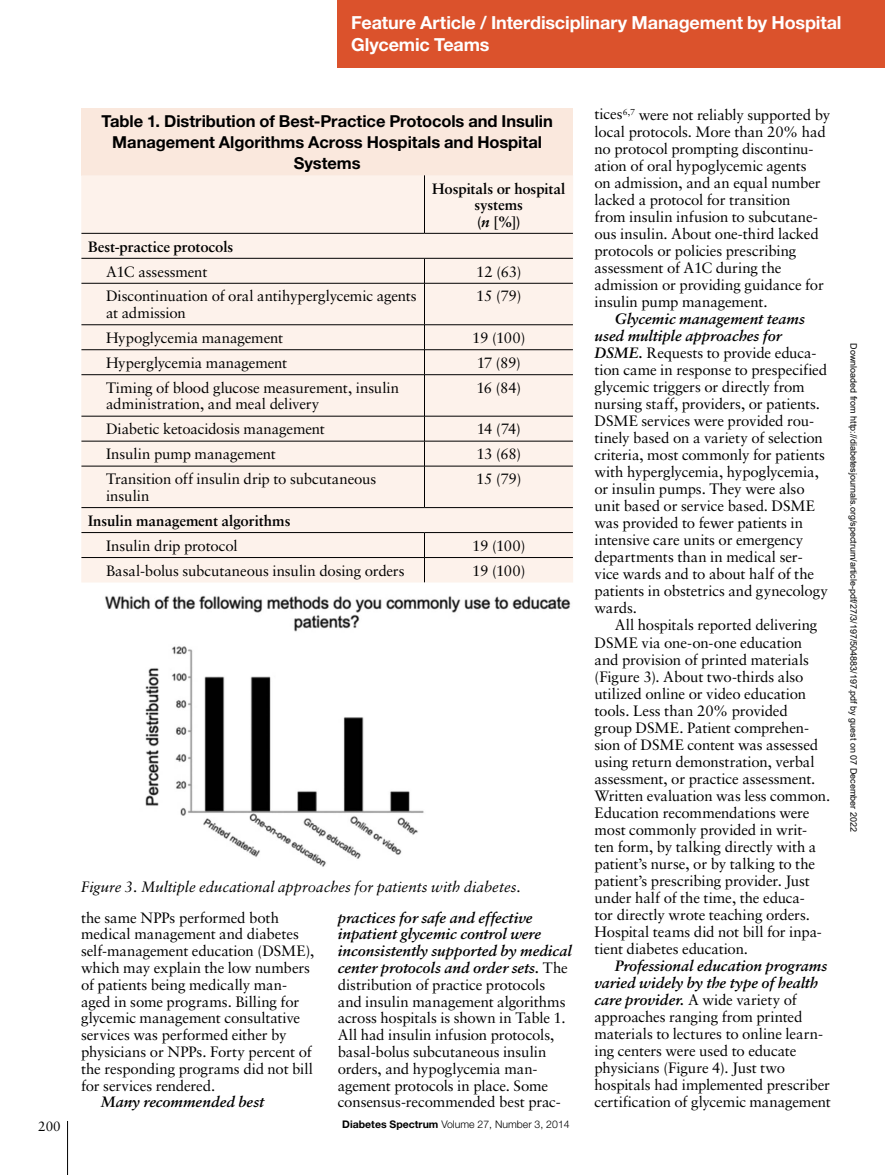
<style>
.page{position:relative;width:885px;height:1175px;background:#fff}
.page>*{position:absolute;margin:0;border:0;box-sizing:border-box;transform-origin:0 0}
.t1{font:700 18px/21.6px "Helvetica Neue LT Std";letter-spacing:-.005em;color:#fff}
.t2{font:700 16.5px/21px "Helvetica Neue LT Std";letter-spacing:-.005em;color:#000;text-align:center}
.t3{font:15px/17.1px "Sabon LT Std";letter-spacing:-.01em;color:#000}
.t4{font:700 15px/16.5px "Sabon LT Std";letter-spacing:-.005em;color:#000;text-align:center}
.t5{font:italic 15px "Sabon LT Std";color:#000}
.t6{font:italic 700 15px "Sabon LT Std";color:#000}
.t7{font:13.5px "Sabon LT Std";color:#000}
.t8{font:300 10.5px "Helvetica Neue LT Std";color:#000}
.t9{font:9px "Arial";color:#000}
.s1{font-style:italic}
.s2{font-weight:700;font-style:italic}
.s3{font-weight:700}
</style>
<div class="page">
<hr style="left:67px;top:1120px;width:1px;height:54px;background:#000">
<div style="left:338px;top:0;width:546px;height:68px;background:#db522c"></div>
<div style="left:81px;top:108px;width:492px;height:67px;background:#fae8dd"></div>
<div style="left:81px;top:175px;width:492px;height:407px;background:#fdf2eb"></div>
<hr style="left:424px;top:175px;width:1px;height:58px;background:#000">
<hr style="left:81px;top:233px;width:343px;height:1px;background:#000">
<hr style="left:424px;top:233px;width:148px;height:1px;background:#000">
<hr style="left:81px;top:258px;width:343px;height:1px;background:#000">
<hr style="left:424px;top:258px;width:148px;height:1px;background:#000">
<svg style="left:424px;top:258px;width:1px;height:25px"></svg>
<hr style="left:81px;top:283px;width:343px;height:1px;background:#000">
<hr style="left:424px;top:283px;width:148px;height:1px;background:#000">
<hr style="left:424px;top:283px;width:1px;height:41px;background:#000">
<hr style="left:81px;top:324px;width:343px;height:1px;background:#000">
<hr style="left:424px;top:324px;width:148px;height:1px;background:#000">
<hr style="left:81px;top:349px;width:343px;height:1px;background:#000">
<hr style="left:424px;top:349px;width:148px;height:1px;background:#000">
<svg style="left:424px;top:325px;width:1px;height:49px"></svg>
<hr style="left:81px;top:374px;width:343px;height:1px;background:#000">
<hr style="left:424px;top:374px;width:148px;height:1px;background:#000">
<hr style="left:424px;top:375px;width:1px;height:41px;background:#000">
<hr style="left:81px;top:416px;width:343px;height:1px;background:#000">
<hr style="left:424px;top:416px;width:148px;height:1px;background:#000">
<hr style="left:81px;top:441px;width:343px;height:1px;background:#000">
<hr style="left:424px;top:441px;width:148px;height:1px;background:#000">
<svg style="left:424px;top:416px;width:1px;height:50px"></svg>
<hr style="left:81px;top:466px;width:343px;height:1px;background:#000">
<hr style="left:424px;top:466px;width:148px;height:1px;background:#000">
<hr style="left:424px;top:466px;width:1px;height:41px;background:#000">
<hr style="left:81px;top:507px;width:343px;height:1px;background:#000">
<hr style="left:424px;top:507px;width:148px;height:1px;background:#000">
<hr style="left:81px;top:532px;width:343px;height:1px;background:#000">
<hr style="left:424px;top:532px;width:148px;height:1px;background:#000">
<hr style="left:81px;top:557px;width:343px;height:1px;background:#000">
<hr style="left:424px;top:557px;width:148px;height:1px;background:#000">
<svg style="left:424px;top:533px;width:1px;height:49px"></svg>
<img style="left:105px;top:595px;width:466px;height:272px">
<p class="t1" style="left:351px;top:12px;width:491px">Feature Article / Interdisciplinary Management by Hospital<br>Glycemic Teams</p>
<p class="t2" style="left:101px;top:110px;width:453px">Table 1. Distribution of Best-Practice Protocols and Insulin<br>Management Algorithms Across Hospitals and Hospital<br>Systems</p>
<p class="t4" style="left:432px;top:180px;width:134px">Hospitals or hospital systems<br>(<span class="s1">n</span> [%])</p>
<p class="t4" style="left:88px;top:238px;width:147px">Best-practice protocols</p>
<p class="t3" style="left:106px;top:262px;width:103px">A1C assessment</p>
<p class="t3" style="left:476px;top:262px;width:47px">12 (63)</p>
<p class="t3" style="left:106px;top:288px;width:312px;line-height:16.5px">Discontinuation of oral antihyperglycemic agents at admission</p>
<p class="t3" style="left:476px;top:287px;width:47px">15 (79)</p>
<p class="t3" style="left:106px;top:329px;width:179px">Hypoglycemia management</p>
<p class="t3" style="left:472px;top:329px;width:55px">19 (100)</p>
<p class="t3" style="left:106px;top:354px;width:183px">Hyperglycemia management</p>
<p class="t3" style="left:476px;top:354px;width:46px">17 (89)</p>
<p class="t3" style="left:106px;top:379px;width:294px;line-height:16.5px">Timing of blood glucose measurement, insulin administration, and meal delivery</p>
<p class="t3" style="left:476px;top:379px;width:46px">16 (84)</p>
<p class="t3" style="left:106px;top:420px;width:220px">Diabetic ketoacidosis management</p>
<p class="t3" style="left:476px;top:420px;width:45px">14 (74)</p>
<p class="t3" style="left:106px;top:445px;width:171px">Insulin pump management</p>
<p class="t3" style="left:476px;top:445px;width:46px">13 (68)</p>
<p class="t3" style="left:106px;top:471px;width:272px;line-height:16.5px">Transition off insulin drip to subcutaneous insulin</p>
<p class="t3" style="left:476px;top:470px;width:47px">15 (79)</p>
<p class="t4" style="left:88px;top:512px;width:204px">Insulin management algorithms</p>
<p class="t3" style="left:106px;top:537px;width:133px">Insulin drip protocol</p>
<p class="t3" style="left:472px;top:537px;width:55px">19 (100)</p>
<p class="t3" style="left:106px;top:562px;width:300px">Basal-bolus subcutaneous insulin dosing orders</p>
<p class="t3" style="left:472px;top:562px;width:55px">19 (100)</p>
<p class="t5" style="left:81px;top:878px;width:441px">Figure 3. Multiple educational approaches for patients with diabetes.</p>
<p class="t3" style="left:81px;top:908px;width:234px">the same NPPs performed both medical management and diabetes self-management education (DSME), which may explain the low numbers of patients being medically man&shy;aged in some programs. Billing for glycemic management consultative services was performed either by physicians or NPPs. Forty percent of the responding programs did not bill for services rendered.</p>
<p class="t6" style="left:101px;top:1093px;width:164px">Many recommended best</p>
<p class="t3" style="left:337px;top:908px;width:235px"><span class="s2">practices for safe and effective inpatient glycemic control were inconsistently supported by medical center protocols and order sets.</span> The distribution of practice protocols and insulin management algorithms across hospitals is shown in Table 1.<br>All had insulin infusion protocols, basal-bolus subcutaneous insulin orders, and hypoglycemia man&shy;agement protocols in place. Some consensus-recommended best prac-</p>
<p class="t7" style="left:38px;top:1118px;width:24px">200</p>
<p class="t8" style="left:342px;top:1118px;width:229px"><span class="s3">Diabetes Spectrum</span> Volume 27, Number 3, 2014</p>
<p class="t3" style="left:594px;top:106px;width:237px">tices<sup>6,7</sup> were not reliably supported by local protocols. More than 20% had no protocol prompting discontinu&shy;ation of oral hypoglycemic agents<br>on admission, and an equal number lacked a protocol for transition<br>from insulin infusion to subcutane&shy;ous insulin. About one-third lacked protocols or policies prescribing assessment of A1C during the admission or providing guidance for insulin pump management.</p>
<p class="t3" style="left:594px;top:310px;width:235px;text-indent:20px"><span class="s2">Glycemic management teams used multiple approaches for<br>DSME.</span> Requests to provide educa&shy;tion came in response to prespecified glycemic triggers or directly from nursing staff, providers, or patients.<br>DSME services were provided rou&shy;tinely based on a variety of selection criteria, most commonly for patients with hyperglycemia, hypoglycemia, or insulin pumps. They were also unit based or service based. DSME was provided to fewer patients in intensive care units or emergency departments than in medical ser&shy;vice wards and to about half of the patients in obstetrics and gynecology wards.</p>
<p class="t3" style="left:594px;top:616px;width:237px;text-indent:20px">All hospitals reported delivering DSME via one-on-one education<br>and provision of printed materials (Figure 3). About two-thirds also utilized online or video education tools. Less than 20% provided<br>group DSME. Patient comprehen&shy;sion of DSME content was assessed using return demonstration, verbal assessment, or practice assessment.<br>Written evaluation was less common.<br>Education recommendations were most commonly provided in writ&shy;ten form, by talking directly with a patient’s nurse, or by talking to the patient’s prescribing provider. Just under half of the time, the educa-<br>tor directly wrote teaching orders.<br>Hospital teams did not bill for inpa&shy;tient diabetes education.</p>
<p class="t3" style="left:594px;top:957px;width:238px;text-indent:20px"><span class="s2">Professional education programs varied widely by the type of health care provider.</span> A wide variety of approaches ranging from printed materials to lectures to online learn&shy;ing centers were used to educate physicians (Figure 4). Just two hospitals had implemented prescriber certification of glycemic management</p>
<p class="t9" style="left:856px;top:343px;width:490px;rotate:90deg">Downloaded from http://diabetesjournals.org/spectrum/article-pdf/27/3/197/504883/197.pdf by guest on 07 December 2022</p>
</div>
